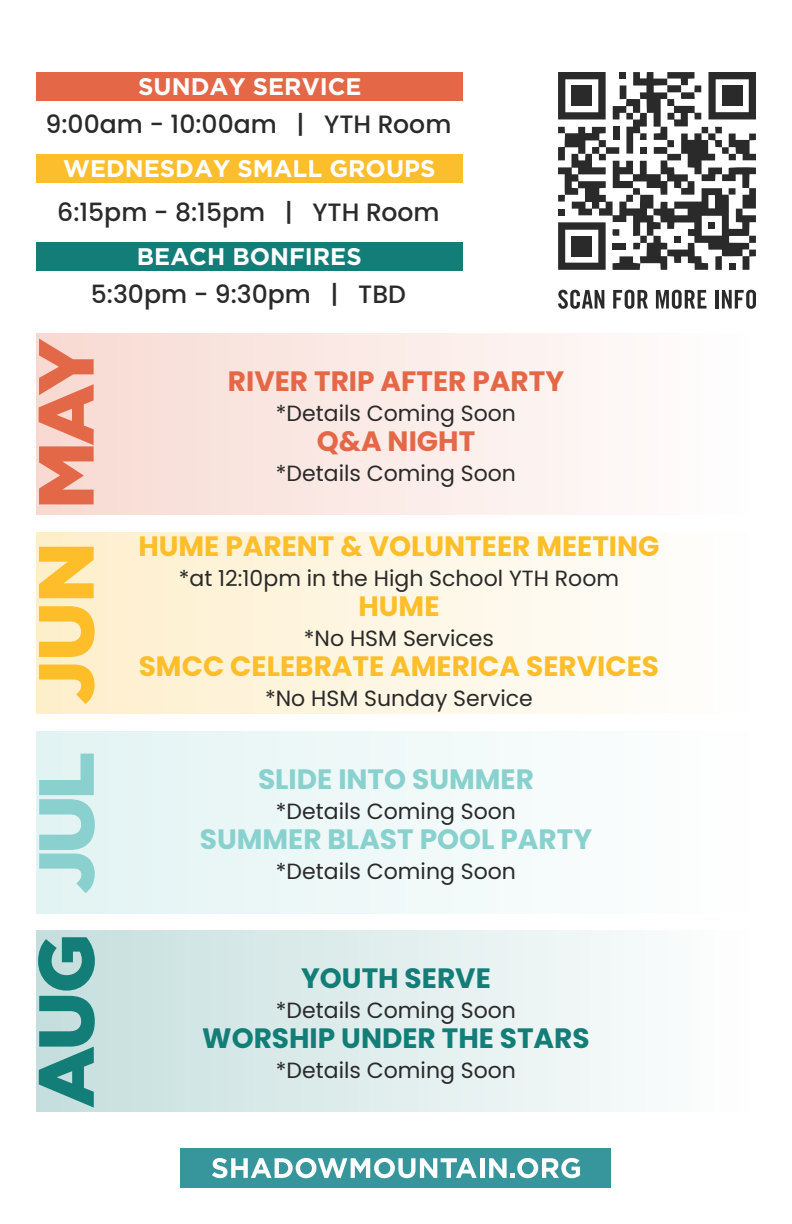
<style>
.page{position:relative;width:792px;height:1224px;background:#fff}
.page>*{position:absolute;margin:0;border:0;box-sizing:border-box;transform-origin:0 0}
.t1{font:900 78px "Gotham";letter-spacing:-.035em;color:#fdbe2a}
.t2{font:900 78px "Gotham";letter-spacing:-.06em;color:#137d78}
.t3{font:700 28px "Poppins";color:#fdbe2a}
.t4{font:700 28px "Poppins";color:#89d1ce}
.t5{font:700 28px "Poppins";color:#137d78}
.t6{font:700 28px "Poppins";color:#e46848}
.t7{font:500 25px "Poppins";color:#292a29}
.t8{font:700 24px "Gotham";color:#fff}
.t9{font:22px "Poppins";color:#292a29}
.s1{color:#e36848}
.s2{color:#89d0ce}
</style>
<div class="page">
<div style="left:36px;top:333px;width:720px;height:182px;background:linear-gradient(to right,#f8d9d2,#fffefe)"></div>
<div style="left:36px;top:532px;width:720px;height:182px;background:linear-gradient(to right,#feefcb,#fefeff)"></div>
<div style="left:36px;top:732px;width:720px;height:181px;background:linear-gradient(to right,#e2f3f3,#fefffe)"></div>
<div style="left:36px;top:930px;width:720px;height:182px;background:linear-gradient(to right,#c5dfdd,#fffefe)"></div>
<svg style="left:558px;top:290px;width:46px;height:19px"></svg>
<svg style="left:613px;top:290px;width:35px;height:19px"></svg>
<svg style="left:656px;top:290px;width:51px;height:19px"></svg>
<hr style="left:715px;top:290px;width:3px;height:19px;background:#292a29">
<svg style="left:722px;top:290px;width:34px;height:19px"></svg>
<svg style="left:558px;top:72px;width:198px;height:198px"></svg>
<div style="left:674px;top:236px;width:7px;height:7px;background:#292a29"></div>
<div style="left:709px;top:222px;width:6px;height:7px;background:#292a29"></div>
<div style="left:572px;top:86px;width:20px;height:20px;background:#292a29"></div>
<div style="left:722px;top:85px;width:20px;height:21px;background:#292a29"></div>
<div style="left:572px;top:236px;width:20px;height:20px;background:#292a29"></div>
<div style="left:181px;top:1148px;width:430px;height:40px;background:#37969b"></div>
<svg style="left:212px;top:1158px;width:265px;height:20px"></svg>
<hr style="left:480px;top:1158px;width:4px;height:20px;background:#fff">
<svg style="left:489px;top:1158px;width:91px;height:20px"></svg>
<div style="left:36px;top:242px;width:427px;height:29px;background:#137d78"></div>
<div style="left:36px;top:154px;width:427px;height:29px;background:#fdbe2d"></div>
<div style="left:36px;top:72px;width:427px;height:29px;background:#e46848"></div>
<p class="t8" style="left:138px;top:70px;width:225px">SUNDAY SERVICE</p>
<p class="t7" style="left:46px;top:109px;width:407px">9:00am - 10:00am | YTH Room</p>
<p class="t8" style="left:63px;top:153px;width:374px">WEDNESDAY SMALL GROUPS</p>
<p class="t7" style="left:57px;top:197px;width:384px">6:15pm - 8:15pm | YTH Room</p>
<p class="t8" style="left:137px;top:241px;width:226px">BEACH BONFIRES</p>
<p class="t7" style="left:91px;top:280px;width:317px">5:30pm - 9:30pm | TBD</p>
<h1 class="t1" style="left:12px;top:704px;width:367px;rotate:-90deg">JUN <span class="s1">MAY</span></h1>
<h1 class="t2" style="left:12px;top:1108px;width:358px;rotate:-90deg">AUG <span class="s2">JUL</span></h1>
<p class="t6" style="left:228px;top:365px;width:338px">RIVER TRIP AFTER PARTY</p>
<p class="t9" style="left:276px;top:401px;width:242px">*Details Coming Soon</p>
<p class="t6" style="left:317px;top:425px;width:160px">Q&amp;A NIGHT</p>
<p class="t9" style="left:276px;top:461px;width:242px">*Details Coming Soon</p>
<p class="t3" style="left:138px;top:530px;width:523px">HUME PARENT &amp; VOLUNTEER MEETING</p>
<p class="t9" style="left:179px;top:566px;width:442px">*at 12:10pm in the High School YTH Room</p>
<p class="t3" style="left:358px;top:590px;width:83px">HUME</p>
<p class="t9" style="left:304px;top:626px;width:192px">*No HSM Services</p>
<p class="t3" style="left:139px;top:650px;width:522px">SMCC CELEBRATE AMERICA SERVICES</p>
<p class="t9" style="left:265px;top:686px;width:269px">*No HSM Sunday Service</p>
<p class="t4" style="left:258px;top:763px;width:277px">SLIDE INTO SUMMER</p>
<p class="t9" style="left:276px;top:799px;width:242px">*Details Coming Soon</p>
<p class="t4" style="left:200px;top:823px;width:394px">SUMMER BLAST POOL PARTY</p>
<p class="t9" style="left:276px;top:859px;width:242px">*Details Coming Soon</p>
<p class="t5" style="left:301px;top:962px;width:191px">YOUTH SERVE</p>
<p class="t9" style="left:276px;top:997px;width:242px">*Details Coming Soon</p>
<p class="t5" style="left:202px;top:1022px;width:389px">WORSHIP UNDER THE STARS</p>
<p class="t9" style="left:276px;top:1057px;width:242px">*Details Coming Soon</p>
</div>
